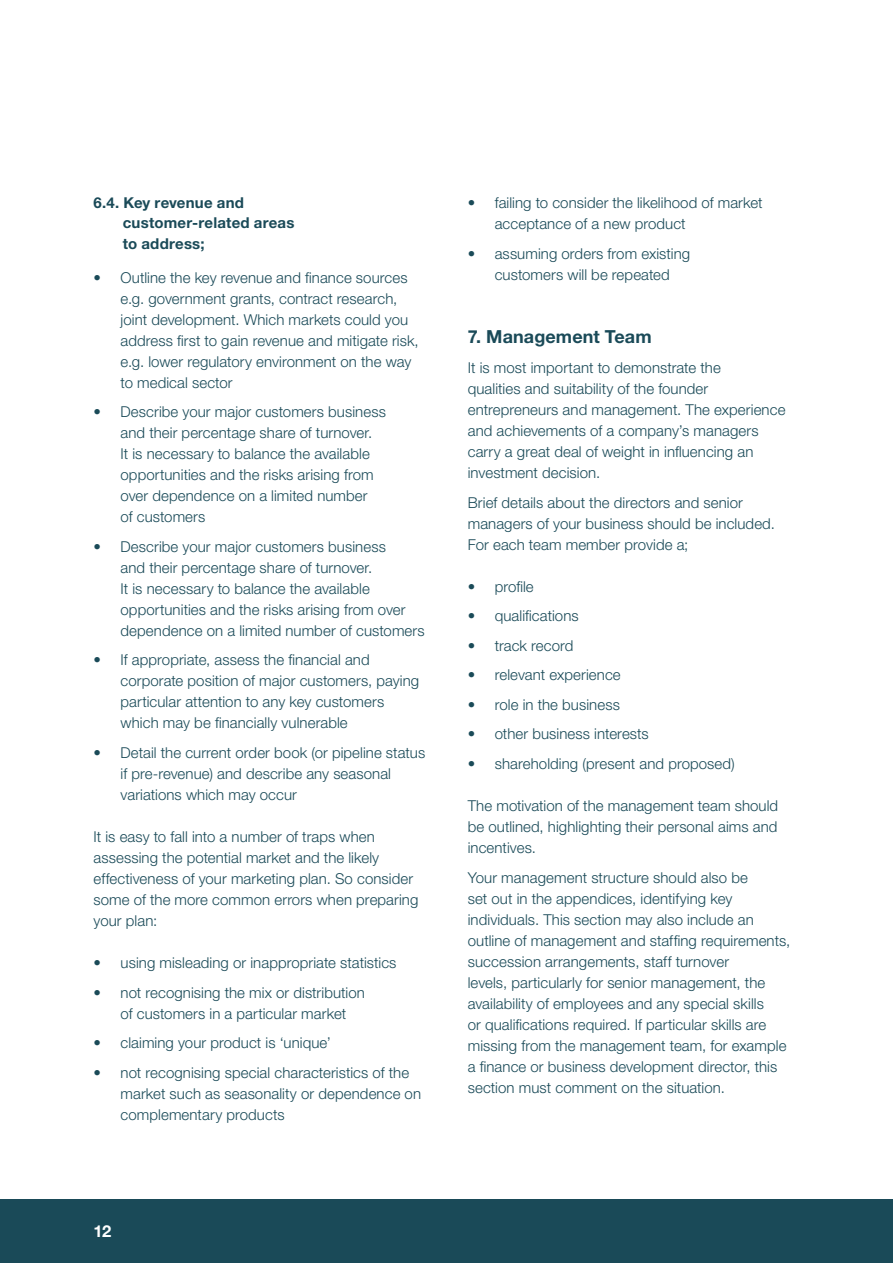
<style>
.page{position:relative;width:893px;height:1263px;background:#fff}
.page>*{position:absolute;margin:0;border:0;box-sizing:border-box;transform-origin:0 0}
.t1{font:700 18px "Helvetica Neue LT Std";letter-spacing:.005em;color:#1a4a58}
.t2{font:700 16.5px "Helvetica Neue LT Std";color:#fff}
.t3{font:300 15px/21px "Helvetica Neue LT Std";letter-spacing:.005em;color:#1a4a58}
.t4{font:700 15px/19.5px "Helvetica Neue LT Std";letter-spacing:.015em;color:#1a4a58}
</style>
<div class="page">
<div style="left:0;top:1199px;width:893px;height:64px;background:#1a4a58"></div>
<p class="t4" style="left:123px;top:193px;width:173px;text-indent:-29px">6.4. Key revenue and customer-related areas</p>
<p class="t4" style="left:123px;top:233px;width:83px">to address;</p>
<p class="t3" style="left:121px;top:267px;width:300px;text-indent:-27px">• Outline the key revenue and finance sources e.g. government grants, contract research, joint development. Which markets could you address first to gain revenue and mitigate risk, e.g. lower regulatory environment on the way to medical sector</p>
<p class="t3" style="left:121px;top:401px;width:267px;text-indent:-27px">• Describe your major customers business and their percentage share of turnover.<br>It is necessary to balance the available opportunities and the risks arising from over dependence on a limited number<br>of customers</p>
<p class="t3" style="left:121px;top:536px;width:306px;text-indent:-27px">• Describe your major customers business<br>and their percentage share of turnover.<br>It is necessary to balance the available opportunities and the risks arising from over dependence on a limited number of customers</p>
<p class="t3" style="left:121px;top:649px;width:300px;text-indent:-27px">• If appropriate, assess the financial and corporate position of major customers, paying particular attention to any key customers which may be financially vulnerable</p>
<p class="t3" style="left:121px;top:742px;width:306px;text-indent:-27px">• Detail the current order book (or pipeline status if pre-revenue) and describe any seasonal variations which may occur</p>
<p class="t3" style="left:94px;top:826px;width:326px">It is easy to fall into a number of traps when assessing the potential market and the likely effectiveness of your marketing plan. So consider some of the more common errors when preparing your plan:</p>
<p class="t3" style="left:94px;top:952px;width:304px">• using misleading or inappropriate statistics</p>
<p class="t3" style="left:94px;top:982px;width:273px;text-align:center">• not recognising the mix or distribution of customers in a particular market</p>
<p class="t3" style="left:94px;top:1032px;width:239px">• claiming your product is ‘unique’</p>
<p class="t3" style="left:121px;top:1062px;width:302px;text-indent:-27px">• not recognising special characteristics of the market such as seasonality or dependence on complementary products</p>
<p class="t2" style="left:94px;top:1221px;width:19px">12</p>
<p class="t3" style="left:495px;top:192px;width:269px;text-indent:-27px">• failing to consider the likelihood of market acceptance of a new product</p>
<p class="t3" style="left:468px;top:243px;width:224px;text-align:center">• assuming orders from existing customers will be repeated</p>
<p class="t1" style="left:468px;top:326px;width:185px">7. Management Team</p>
<p class="t3" style="left:468px;top:357px;width:319px">It is most important to demonstrate the<br>qualities and suitability of the founder entrepreneurs and management. The experience and achievements of a company’s managers carry a great deal of weight in influencing an investment decision.</p>
<p class="t3" style="left:468px;top:491px;width:309px">Brief details about the directors and senior managers of your business should be included.<br>For each team member provide a;</p>
<p class="t3" style="left:468px;top:576px;width:67px">• profile</p>
<p class="t3" style="left:468px;top:605px;width:112px">• qualifications</p>
<p class="t3" style="left:468px;top:635px;width:107px">• track record</p>
<p class="t3" style="left:468px;top:664px;width:154px">• relevant experience</p>
<p class="t3" style="left:468px;top:694px;width:154px">• role in the business</p>
<p class="t3" style="left:468px;top:723px;width:183px">• other business interests</p>
<p class="t3" style="left:468px;top:753px;width:269px">• shareholding (present and proposed)</p>
<p class="t3" style="left:468px;top:795px;width:312px;text-align:justify">The motivation of the management team should be outlined, highlighting their personal aims and incentives.</p>
<p class="t3" style="left:468px;top:866px;width:324px">Your management structure should also be<br>set out in the appendices, identifying key individuals. This section may also include an outline of management and staffing requirements, succession arrangements, staff turnover<br>levels, particularly for senior management, the availability of employees and any special skills<br>or qualifications required. If particular skills are missing from the management team, for example a finance or business development director, this section must comment on the situation.</p>
</div>
